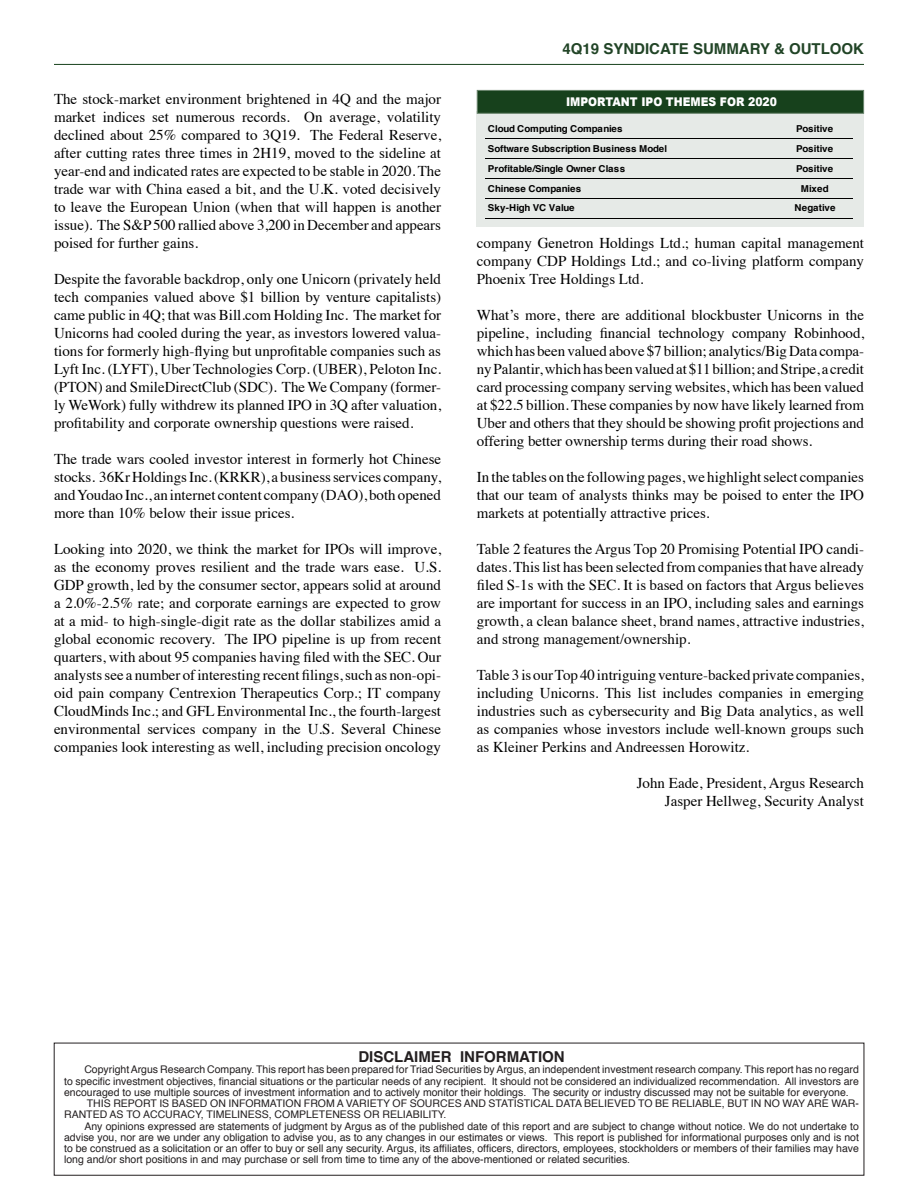
<style>
.page{position:relative;width:918px;height:1188px;background:#fff}
.page>*{position:absolute;margin:0;border:0;box-sizing:border-box;transform-origin:0 0}
.aa___TRIAD_BodyText{font:15px/18px "Times";color:#000;text-align:justify}
.t1{font:700 15px "Helvetica";color:#214426}
.t2{font:700 15px "Helvetica";color:#231f20}
.t3{font:900 12px "Arial";color:#fff;scale:.9 1}
.t4{font:10.5px/11.2px "Helvetica";color:#231f20;text-align:justify}
.t5{font:700 9.45px "Helvetica";color:#000}
.t6{font:700 9.45px "Helvetica";letter-spacing:-.025em;color:#000}
.t7{font:700 9.45px "Helvetica";letter-spacing:-.03em;color:#000}
.t8{font:700 9.45px "Helvetica";letter-spacing:.025em;color:#000}
</style>
<div class="page">
<hr style="left:54px;top:64px;width:810px;height:1px;background:#17411c">
<div style="left:477px;top:111px;width:387px;height:115px;background:#e6eae7"></div>
<div style="left:477px;top:90px;width:387px;height:24px;background:#17411c;border:1px solid #68846b"></div>
<hr style="left:485px;top:138px;width:368px;height:1px;background:#000">
<hr style="left:485px;top:158px;width:368px;height:1px;background:#000">
<hr style="left:485px;top:178px;width:368px;height:1px;background:#000">
<hr style="left:485px;top:198px;width:368px;height:1px;background:#000">
<hr style="left:485px;top:218px;width:368px;height:1px;background:#000">
<p class="aa___TRIAD_BodyText" style="left:54px;top:89px;width:389px">The stock-market environment brightened in 4Q and the major market indices set numerous records. On average, volatility declined about 25% compared to 3Q19. The Federal Reserve, after cutting rates three times in 2H19, moved to the sideline at year-end and indicated rates are expected to be stable in 2020. The trade war with China eased a bit, and the U.K. voted decisively to leave the European Union (when that will happen is another issue). The S&amp;P 500 rallied above 3,200 in December and appears poised for further gains.</p>
<p class="aa___TRIAD_BodyText" style="left:54px;top:269px;width:389px">Despite the favorable backdrop, only one Unicorn (privately held tech companies valued above $1 billion by venture capitalists) came public in 4Q; that was Bill.com Holding Inc. The market for Unicorns had cooled during the year, as investors lowered valua&shy;tions for formerly high-flying but unprofitable companies such as Lyft Inc. (LYFT), Uber Technologies Corp. (UBER), Peloton Inc. (PTON) and SmileDirectClub (SDC). The We Company (former&shy;ly WeWork) fully withdrew its planned IPO in 3Q after valuation, profitability and corporate ownership questions were raised.</p>
<p class="aa___TRIAD_BodyText" style="left:54px;top:449px;width:389px">The trade wars cooled investor interest in formerly hot Chinese stocks. 36Kr Holdings Inc. (KRKR), a business services company, and Youdao Inc., an internet content company (DAO), both opened more than 10% below their issue prices.</p>
<p class="aa___TRIAD_BodyText" style="left:54px;top:539px;width:389px">Looking into 2020, we think the market for IPOs will improve, as the economy proves resilient and the trade wars ease. U.S.<br>GDP growth, led by the consumer sector, appears solid at around a 2.0%-2.5% rate; and corporate earnings are expected to grow at a mid- to high-single-digit rate as the dollar stabilizes amid a global economic recovery. The IPO pipeline is up from recent quarters, with about 95 companies having filed with the SEC. Our analysts see a number of interesting recent filings, such as non-opi&shy;oid pain company Centrexion Therapeutics Corp.; IT company CloudMinds Inc.; and GFL Environmental Inc., the fourth-largest environmental services company in the U.S. Several Chinese companies look interesting as well, including precision oncology</p>
<p class="t1" style="left:563px;top:37px;width:303px">4Q19 SYNDICATE SUMMARY &amp; OUTLOOK</p>
<p class="t3" style="left:566px;top:93px;width:236px">IMPORTANT IPO THEMES FOR 2020</p>
<p class="t7" style="left:488px;top:121px;width:136px">Cloud Computing Companies</p>
<p class="t5" style="left:796px;top:121px;width:39px">Positive</p>
<p class="t5" style="left:488px;top:141px;width:181px">Software Subscription Business Model</p>
<p class="t5" style="left:796px;top:141px;width:39px">Positive</p>
<p class="t6" style="left:488px;top:161px;width:139px">Profitable/Single Owner Class</p>
<p class="t5" style="left:796px;top:161px;width:39px">Positive</p>
<p class="t5" style="left:488px;top:181px;width:95px">Chinese Companies</p>
<p class="t5" style="left:801px;top:181px;width:29px">Mixed</p>
<p class="t5" style="left:488px;top:201px;width:88px">Sky-High VC Value</p>
<p class="t8" style="left:794px;top:201px;width:43px">Negative</p>
<p class="aa___TRIAD_BodyText" style="left:477px;top:233px;width:389px">company Genetron Holdings Ltd.; human capital management company CDP Holdings Ltd.; and co-living platform company Phoenix Tree Holdings Ltd.</p>
<p class="aa___TRIAD_BodyText" style="left:477px;top:305px;width:389px">What’s more, there are additional blockbuster Unicorns in the pipeline, including financial technology company Robinhood, which has been valued above $7 billion; analytics/Big Data compa&shy;ny Palantir, which has been valued at $11 billion; and Stripe, a credit card processing company serving websites, which has been valued at $22.5 billion. These companies by now have likely learned from Uber and others that they should be showing profit projections and offering better ownership terms during their road shows.</p>
<p class="aa___TRIAD_BodyText" style="left:477px;top:467px;width:389px">In the tables on the following pages, we highlight select companies that our team of analysts thinks may be poised to enter the IPO markets at potentially attractive prices.</p>
<p class="aa___TRIAD_BodyText" style="left:477px;top:539px;width:389px">Table 2 features the Argus Top 20 Promising Potential IPO candi&shy;dates. This list has been selected from companies that have already filed S-1s with the SEC. It is based on factors that Argus believes are important for success in an IPO, including sales and earnings growth, a clean balance sheet, brand names, attractive industries, and strong management/ownership.</p>
<p class="aa___TRIAD_BodyText" style="left:477px;top:665px;width:389px">Table 3 is our Top 40 intriguing venture-backed private companies, including Unicorns. This list includes companies in emerging industries such as cybersecurity and Big Data analytics, as well as companies whose investors include well-known groups such as Kleiner Perkins and Andreessen Horowitz.</p>
<p class="aa___TRIAD_BodyText" style="left:637px;top:773px;width:229px">John Eade, President, Argus Research</p>
<p class="aa___TRIAD_BodyText" style="left:665px;top:791px;width:201px">Jasper Hellweg, Security Analyst</p>
<p class="t2" style="left:358px;top:1045px;width:208px">DISCLAIMER INFORMATION</p>
<p class="t4" style="left:64px;top:1064px;width:796px;text-indent:20px">Copyright Argus Research Company. This report has been prepared for Triad Securities by Argus, an independent investment research company. This report has no regard to specific investment objectives, financial situations or the particular needs of any recipient. It should not be considered an individualized recommendation. All investors are encouraged to use multiple sources of investment information and to actively monitor their holdings. The security or industry discussed may not be suitable for everyone.</p>
<p class="t4" style="left:64px;top:1098px;width:796px;text-indent:23px">THIS REPORT IS BASED ON INFORMATION FROM A VARIETY OF SOURCES AND STATISTICAL DATA BELIEVED TO BE RELIABLE, BUT IN NO WAY ARE WAR-<br>RANTED AS TO ACCURACY, TIMELINESS, COMPLETENESS OR RELIABILITY.</p>
<p class="t4" style="left:64px;top:1121px;width:796px;text-indent:20px">Any opinions expressed are statements of judgment by Argus as of the published date of this report and are subject to change without notice. We do not undertake to advise you, nor are we under any obligation to advise you, as to any changes in our estimates or views. This report is published for informational purposes only and is not to be construed as a solicitation or an offer to buy or sell any security. Argus, its affiliates, officers, directors, employees, stockholders or members of their families may have long and/or short positions in and may purchase or sell from time to time any of the above-mentioned or related securities.</p>
</div>
